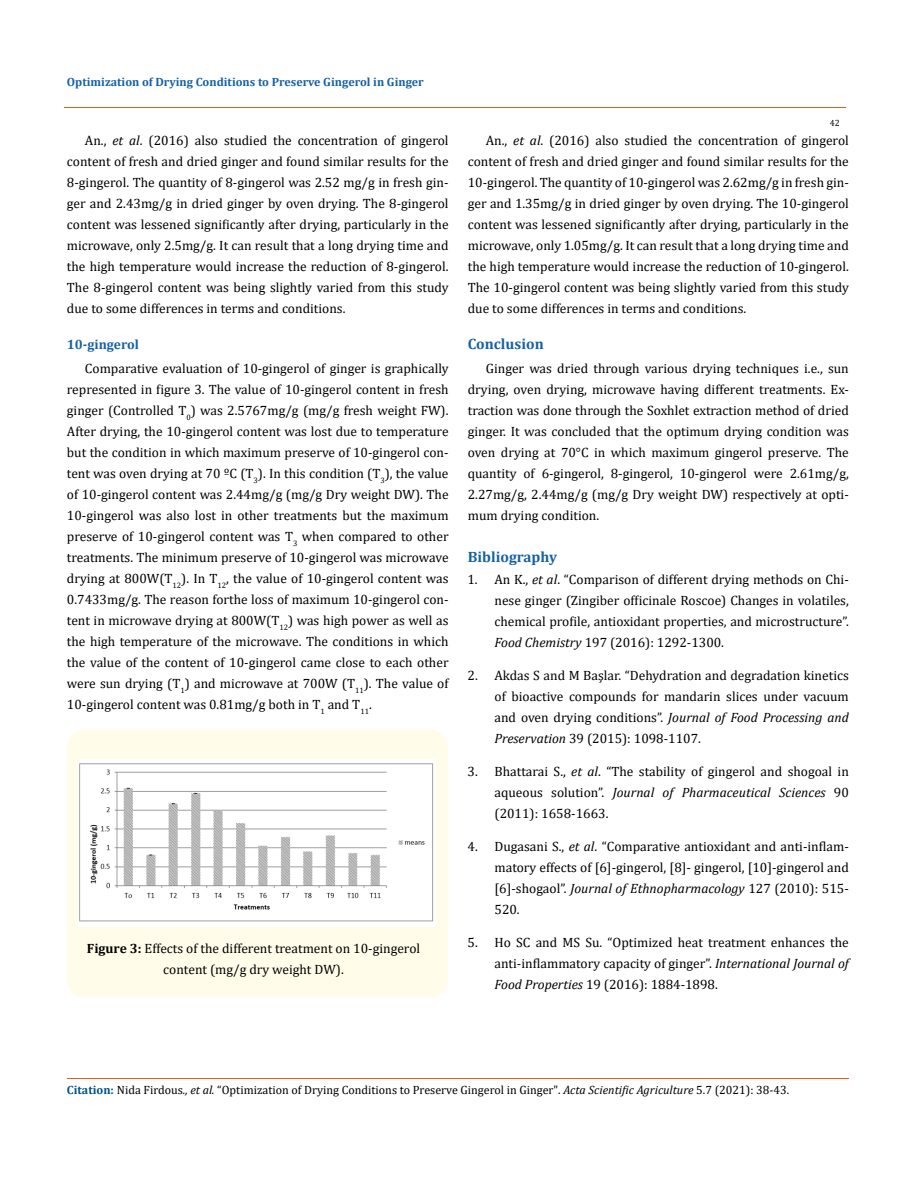
<style>
.page{position:relative;width:917px;height:1188px;background:#fff}
.page>*{position:absolute;margin:0;border:0;box-sizing:border-box;transform-origin:0 0}
.t1{font:700 15px "Cambria";color:#1560a6}
.t2{font:13.5px/21px "Cambria";color:#000;text-align:justify}
.t3{font:700 13.5px "Cambria";color:#1560a6}
.t4{font:12px "Cambria";color:#000}
.t5{font:700 12px "Cambria";color:#1560a6}
.t6{font:9px "Cambria";color:#000}
.s1{font-style:italic}
.s2{font-weight:700}
.s3{font-weight:700;color:#035089}
</style>
<div class="page">
<div style="left:67px;top:730px;width:381px;height:268px;background:#fffde9;border-radius:18px"></div>
<img style="left:78px;top:760px;width:357px;height:167px">
<hr style="left:64px;top:108px;width:781px;height:1px;background:#e05d1a">
<hr style="left:67px;top:1078px;width:781px;height:1px;background:#e05d1a">
<p class="t5" style="left:67px;top:73px;width:358px">Optimization of Drying Conditions to Preserve Gingerol in Ginger</p>
<p class="t2" style="left:67px;top:130px;width:383px;text-indent:18px">An., <span class="s1">et al</span>. (2016) also studied the concentration of gingerol content of fresh and dried ginger and found similar results for the 8-gingerol. The quantity of 8-gingerol was 2.52 mg/g in fresh gin&shy;ger and 2.43mg/g in dried ginger by oven drying. The 8-gingerol content was lessened significantly after drying, particularly in the microwave, only 2.5mg/g. It can result that a long drying time and the high temperature would increase the reduction of 8-gingerol.<br>The 8-gingerol content was being slightly varied from this study due to some differences in terms and conditions.</p>
<p class="t3" style="left:67px;top:335px;width:74px">10-gingerol</p>
<p class="t2" style="left:67px;top:358px;width:383px;text-indent:18px">Comparative evaluation of 10-gingerol of ginger is graphically represented in figure 3. The value of 10-gingerol content in fresh ginger (Controlled T<sub>0</sub>) was 2.5767mg/g (mg/g fresh weight FW).<br>After drying, the 10-gingerol content was lost due to temperature but the condition in which maximum preserve of 10-gingerol con&shy;tent was oven drying at 70 ºC (T<sub>3</sub>). In this condition (T<sub>3</sub>), the value of 10-gingerol content was 2.44mg/g (mg/g Dry weight DW). The 10-gingerol was also lost in other treatments but the maximum preserve of 10-gingerol content was T<sub>3</sub> when compared to other treatments. The minimum preserve of 10-gingerol was microwave drying at 800W(T<sub>12</sub>). In T<sub>12</sub>, the value of 10-gingerol content was 0.7433mg/g. The reason forthe loss of maximum 10-gingerol con&shy;tent in microwave drying at 800W(T<sub>12</sub>) was high power as well as the high temperature of the microwave. The conditions in which the value of the content of 10-gingerol came close to each other were sun drying (T<sub>1</sub>) and microwave at 700W (T<sub>11</sub>). The value of 10-gingerol content was 0.81mg/g both in T<sub>1</sub> and T<sub>11</sub>.</p>
<p class="t2" style="left:87px;top:938px;width:335px;text-align:center"><span class="s2">Figure 3:</span> Effects of the different treatment on 10-gingerol content (mg/g dry weight DW).</p>
<p class="t6" style="left:829px;top:118px;width:11px">42</p>
<p class="t2" style="left:468px;top:130px;width:382px;text-indent:18px">An., <span class="s1">et al</span>. (2016) also studied the concentration of gingerol content of fresh and dried ginger and found similar results for the 10-gingerol. The quantity of 10-gingerol was 2.62mg/g in fresh gin&shy;ger and 1.35mg/g in dried ginger by oven drying. The 10-gingerol content was lessened significantly after drying, particularly in the microwave, only 1.05mg/g. It can result that a long drying time and the high temperature would increase the reduction of 10-gingerol.<br>The 10-gingerol content was being slightly varied from this study due to some differences in terms and conditions.</p>
<p class="t1" style="left:468px;top:334px;width:77px">Conclusion</p>
<p class="t2" style="left:468px;top:358px;width:382px;text-indent:18px">Ginger was dried through various drying techniques i.e., sun drying, oven drying, microwave having different treatments. Ex&shy;traction was done through the Soxhlet extraction method of dried ginger. It was concluded that the optimum drying condition was oven drying at 70°C in which maximum gingerol preserve. The quantity of 6-gingerol, 8-gingerol, 10-gingerol were 2.61mg/g, 2.27mg/g, 2.44mg/g (mg/g Dry weight DW) respectively at opti&shy;mum drying condition.</p>
<p class="t1" style="left:468px;top:546px;width:91px">Bibliography</p>
<p class="t2" style="left:494px;top:569px;width:356px;text-indent:-27px">1. An K., <span class="s1">et al</span>. “Comparison of different drying methods on Chi&shy;nese ginger (Zingiber officinale Roscoe) Changes in volatiles, chemical profile, antioxidant properties, and microstructure”.<br><span class="s1">Food Chemistry</span> 197 (2016): 1292-1300.</p>
<p class="t2" style="left:494px;top:665px;width:356px;text-indent:-27px">2. Akdas S and M Başlar. “Dehydration and degradation kinetics of bioactive compounds for mandarin slices under vacuum and oven drying conditions”. <span class="s1">Journal of Food Processing and Preservation</span> 39 (2015): 1098-1107.</p>
<p class="t2" style="left:494px;top:761px;width:356px;text-indent:-27px">3. Bhattarai S., <span class="s1">et al</span>. “The stability of gingerol and shogoal in aqueous solution”. <span class="s1">Journal of Pharmaceutical Sciences</span> 90 (2011): 1658-1663.</p>
<p class="t2" style="left:494px;top:836px;width:356px;text-indent:-27px">4. Dugasani S., <span class="s1">et al</span>. “Comparative antioxidant and anti-inflam&shy;matory effects of [6]-gingerol, [8]- gingerol, [10]-gingerol and [6]-shogaol”. <span class="s1">Journal of Ethnopharmacology</span> 127 (2010): 515- 520.</p>
<p class="t2" style="left:494px;top:932px;width:356px;text-indent:-27px">5. Ho SC and MS Su. “Optimized heat treatment enhances the anti-inflammatory capacity of ginger”. <span class="s1">International Journal of Food Properties</span> 19 (2016): 1884-1898.</p>
<p class="t4" style="left:67px;top:1083px;width:724px"><span class="s3">Citation:</span> Nida Firdous<span class="s1">., et al.</span> “Optimization of Drying Conditions to Preserve Gingerol in Ginger". <span class="s1">Acta Scientific Agriculture</span> 5.7 (2021): 38-43.</p>
</div>
